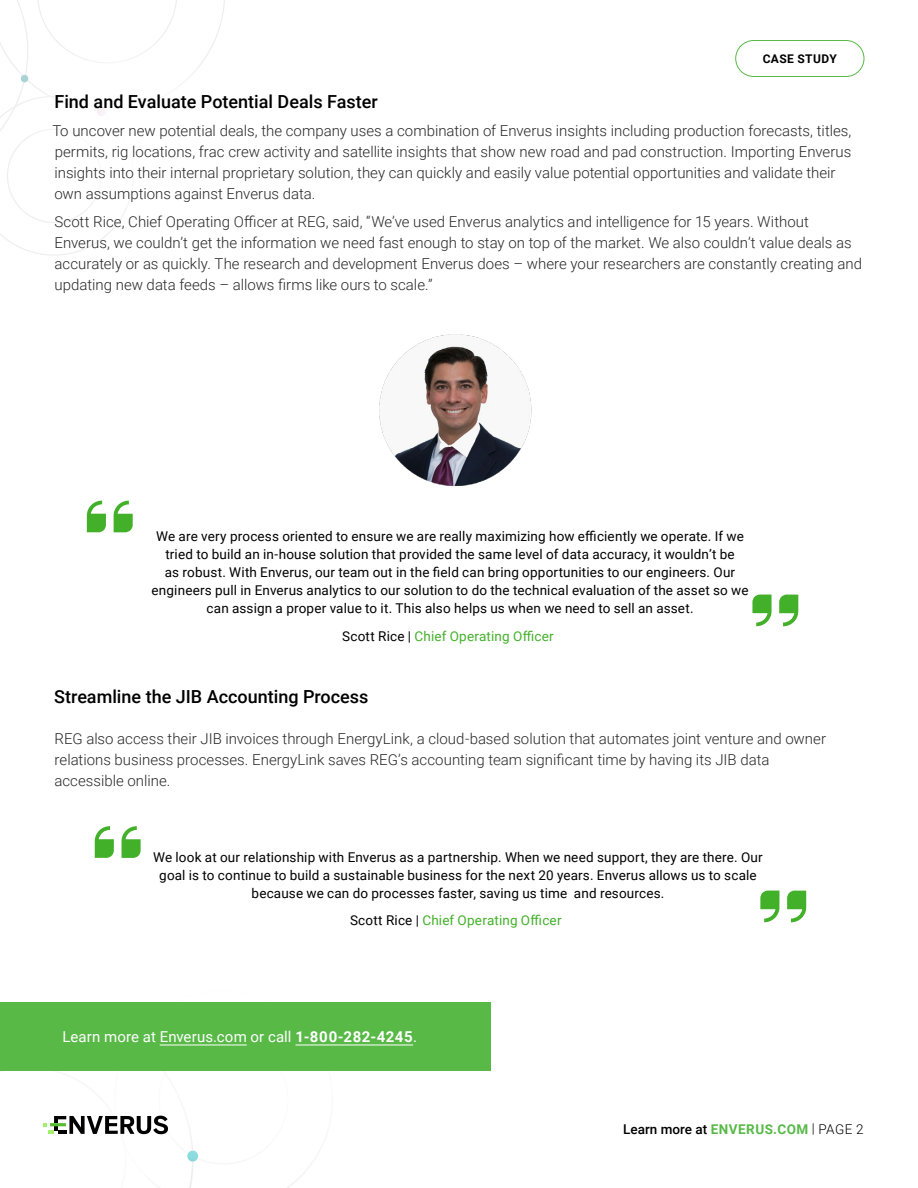
<style>
.page{position:relative;width:918px;height:1188px;background:#fff}
.page>*{position:absolute;margin:0;border:0;box-sizing:border-box;transform-origin:0 0}
.t1{font:500 18px "Roboto";color:#000}
.t2{font:300 15px/21px "Roboto";color:#292829}
.t3{font:15px "Roboto";letter-spacing:.005em;color:#fff}
.t4{font:13.5px/18px "Roboto";letter-spacing:.01em;color:#000;text-align:center}
.t5{font:13.5px "Roboto";letter-spacing:.015em;color:#43b02a}
.t6{font:500 13.5px "Roboto";color:#000}
.t7{font:700 12px "Roboto";letter-spacing:.035em;color:#000}
.s1{color:#000}
.s2{font-weight:700}
.s3{font-weight:700;color:#58b947}
.s4{font-weight:300}
</style>
<div class="page">
<svg style="left:0;top:0;width:225px;height:256px"></svg>
<div style="left:11px;top:16px;width:226px;height:225px;background:#fff;border-radius:50%"></div>
<div style="left:735px;top:40px;width:129px;height:37px;border:1px solid #58b947;border-radius:18px"></div>
<svg style="left:0;top:1070px;width:333px;height:118px"></svg>
<div style="left:0;top:1002px;width:490px;height:68px;background:#58b947"></div>
<hr style="left:160px;top:1045px;width:87px;height:1px;background:#fff">
<hr style="left:295px;top:1045px;width:118px;height:1px;background:#fff">
<svg style="left:122px;top:826px;width:19px;height:32px"></svg>
<svg style="left:95px;top:826px;width:19px;height:32px"></svg>
<svg style="left:760px;top:891px;width:19px;height:31px"></svg>
<svg style="left:787px;top:891px;width:19px;height:31px"></svg>
<svg style="left:114px;top:501px;width:19px;height:31px"></svg>
<svg style="left:87px;top:501px;width:19px;height:31px"></svg>
<svg style="left:752px;top:595px;width:20px;height:31px"></svg>
<svg style="left:779px;top:595px;width:19px;height:31px"></svg>
<img style="left:379px;top:334px;width:153px;height:152px">
<p class="t7" style="left:763px;top:50px;width:76px">CASE STUDY</p>
<p class="t1" style="left:55px;top:89px;width:325px">Find and Evaluate Potential Deals Faster</p>
<p class="t2" style="left:53px;top:119px;width:800px">To uncover new potential deals, the company uses a combination of Enverus insights including production forecasts, titles, permits, rig locations, frac crew activity and satellite insights that show new road and pad construction. Importing Enverus insights into their internal proprietary solution, they can quickly and easily value potential opportunities and validate their own assumptions against Enverus data.</p>
<p class="t2" style="left:54px;top:210px;width:809px">Scott Rice, Chief Operating Officer at REG, said, “We’ve used Enverus analytics and intelligence for 15 years. Without Enverus, we couldn’t get the information we need fast enough to stay on top of the market. We also couldn’t value deals as accurately or as quickly. The research and development Enverus does – where your researchers are constantly creating and updating new data feeds – allows firms like ours to scale.”</p>
<p class="t4" style="left:152px;top:526px;width:598px">We are very process oriented to ensure we are really maximizing how efficiently we operate. If we tried to build an in-house solution that provided the same level of data accuracy, it wouldn’t be<br>as robust. With Enverus, our team out in the field can bring opportunities to our engineers. Our engineers pull in Enverus analytics to our solution to do the technical evaluation of the asset so we can assign a proper value to it. This also helps us when we need to sell an asset.</p>
<p class="t5" style="left:342px;top:627px;width:213px"><span class="s1">Scott Rice |</span> Chief Operating Officer</p>
<p class="t1" style="left:54px;top:684px;width:316px">Streamline the JIB Accounting Process</p>
<p class="t2" style="left:54px;top:728px;width:773px">REG also access their JIB invoices through EnergyLink, a cloud-based solution that automates joint venture and owner relations business processes. EnergyLink saves REG’s accounting team significant time by having its JIB data accessible online.</p>
<p class="t4" style="left:153px;top:847px;width:611px">We look at our relationship with Enverus as a partnership. When we need support, they are there. Our goal is to continue to build a sustainable business for the next 20 years. Enverus allows us to scale because we can do processes faster, saving us time and resources.</p>
<p class="t5" style="left:350px;top:911px;width:213px"><span class="s1">Scott Rice |</span> Chief Operating Officer</p>
<p class="t3" style="left:63px;top:1026px;width:356px">Learn more at Enverus.com or call <span class="s2">1-800-282-4245</span>.</p>
<p class="t6" style="left:623px;top:1120px;width:242px">Learn more at <span class="s3">ENVERUS.COM</span> <span class="s4">| PAGE 2</span></p>
</div>
